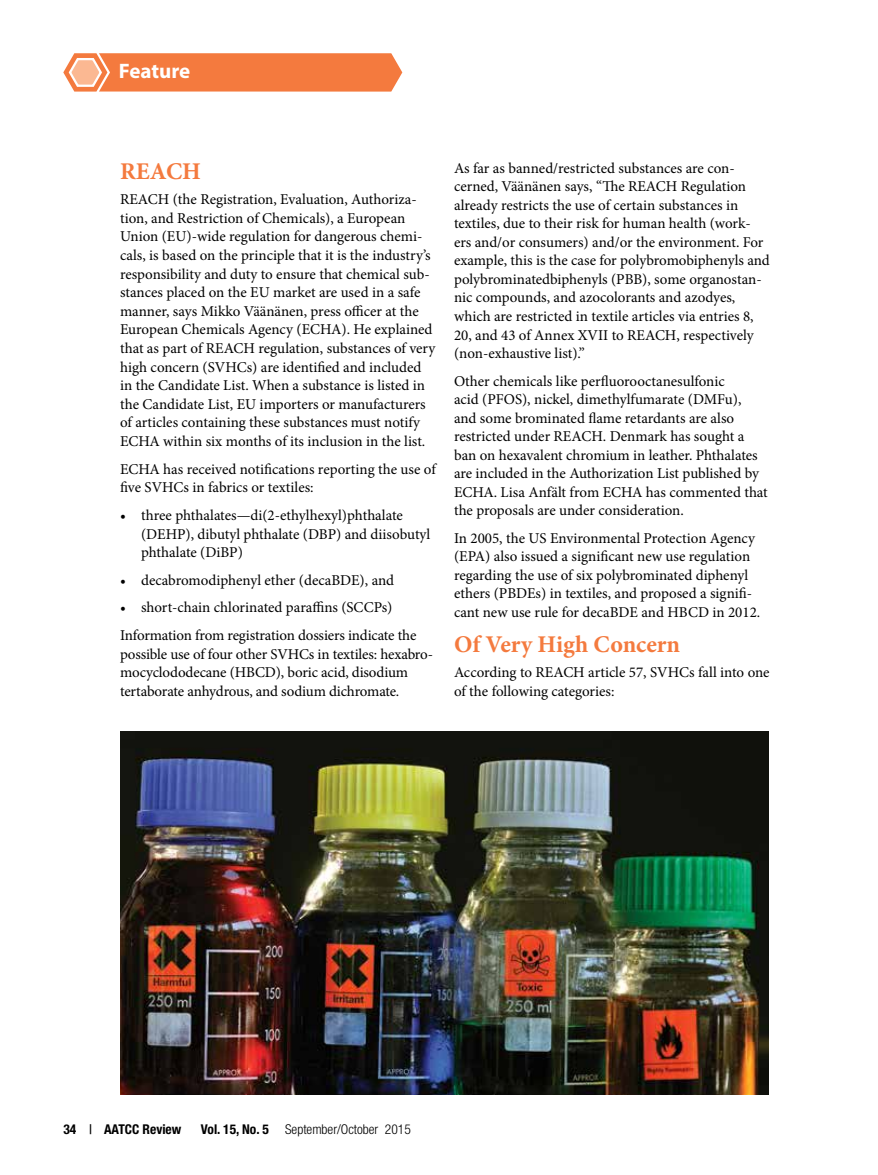
<style>
.page{position:relative;width:878px;height:1175px;background:#fff}
.page>*{position:absolute;margin:0;border:0;box-sizing:border-box;transform-origin:0 0}
.t1{font:700 24px "Minion Pro";color:#f47a3e}
.t2{font:700 21px "Myriad Pro";letter-spacing:-.005em;color:#fff}
.t3{font:15px/18.6px "Minion Pro";letter-spacing:-.005em;color:#000}
.t4{font:300 condensed 13.5px "Helvetica Neue LT Pro";color:#000}
.t5{font:700 condensed 13.5px "Helvetica Neue LT Pro";color:#000}
.s1{font-weight:500}
.s2{font-weight:700}
</style>
<div class="page">
<img style="left:120px;top:731px;width:648px;height:363px">
<svg style="left:63px;top:53px;width:339px;height:39px;background:#f5864f"></svg>
<h2 class="t2" style="left:119px;top:57px;width:73px">Feature</h2>
<h1 class="t1" style="left:120px;top:154px;width:82px">REACH</h1>
<p class="t3" style="left:120px;top:190px;width:317px">REACH (the Registration, Evaluation, Authoriza&shy;tion, and Restriction of Chemicals), a European Union (EU)-wide regulation for dangerous chemi&shy;cals, is based on the principle that it is the industry’s responsibility and duty to ensure that chemical sub&shy;stances placed on the EU market are used in a safe manner, says Mikko Väänänen, press officer at the European Chemicals Agency (ECHA). He explained that as part of REACH regulation, substances of very high concern (SVHCs) are identified and included in the Candidate List. When a substance is listed in the Candidate List, EU importers or manufacturers of articles containing these substances must notify ECHA within six months of its inclusion in the list.</p>
<p class="t3" style="left:120px;top:459px;width:317px">ECHA has received notifications reporting the use of five SVHCs in fabrics or textiles:</p>
<p class="t3" style="left:141px;top:506px;width:291px;text-indent:-21px">• three phthalates—di(2-ethylhexyl)phthalate (DEHP), dibutyl phthalate (DBP) and diisobutyl phthalate (DiBP)</p>
<p class="t3" style="left:120px;top:570px;width:275px">• decabromodiphenyl ether (decaBDE), and</p>
<p class="t3" style="left:120px;top:594px;width:298px;line-height:27.6px">• short-chain chlorinated paraffins (SCCPs)<br>Information from registration dossiers indicate the</p>
<p class="t3" style="left:120px;top:644px;width:314px">possible use of four other SVHCs in textiles: hexabro&shy;mocyclododecane (HBCD), boric acid, disodium tertaborate anhydrous, and sodium dichromate.</p>
<p class="t3" style="left:454px;top:159px;width:317px">As far as banned/restricted substances are con&shy;cerned, Väänänen says, “The REACH Regulation already restricts the use of certain substances in textiles, due to their risk for human health (work&shy;ers and/or consumers) and/or the environment. For example, this is the case for polybromobiphenyls and polybrominatedbiphenyls (PBB), some organostan&shy;nic compounds, and azocolorants and azodyes, which are restricted in textile articles via entries 8, 20, and 43 of Annex XVII to REACH, respectively (non-exhaustive list).”</p>
<p class="t3" style="left:454px;top:371px;width:315px">Other chemicals like perfluorooctanesulfonic<br>acid (PFOS), nickel, dimethylfumarate (DMFu),<br>and some brominated flame retardants are also restricted under REACH. Denmark has sought a ban on hexavalent chromium in leather. Phthalates are included in the Authorization List published by ECHA. Lisa Anfält from ECHA has commented that the proposals are under consideration.</p>
<p class="t3" style="left:454px;top:529px;width:308px">In 2005, the US Environmental Protection Agency (EPA) also issued a significant new use regulation regarding the use of six polybrominated diphenyl ethers (PBDEs) in textiles, and proposed a signifi&shy;cant new use rule for decaBDE and HBCD in 2012.</p>
<h1 class="t1" style="left:454px;top:627px;width:228px">Of Very High Concern</h1>
<p class="t3" style="left:454px;top:663px;width:317px">According to REACH article 57, SVHCs fall into one of the following categories:</p>
<p class="t5" style="left:63px;top:1121px;width:119px">34 <span class="s1">|</span> AATCC Review</p>
<p class="t4" style="left:201px;top:1121px;width:211px"><span class="s2">Vol. 15, No. 5</span> September/October 2015</p>
</div>
